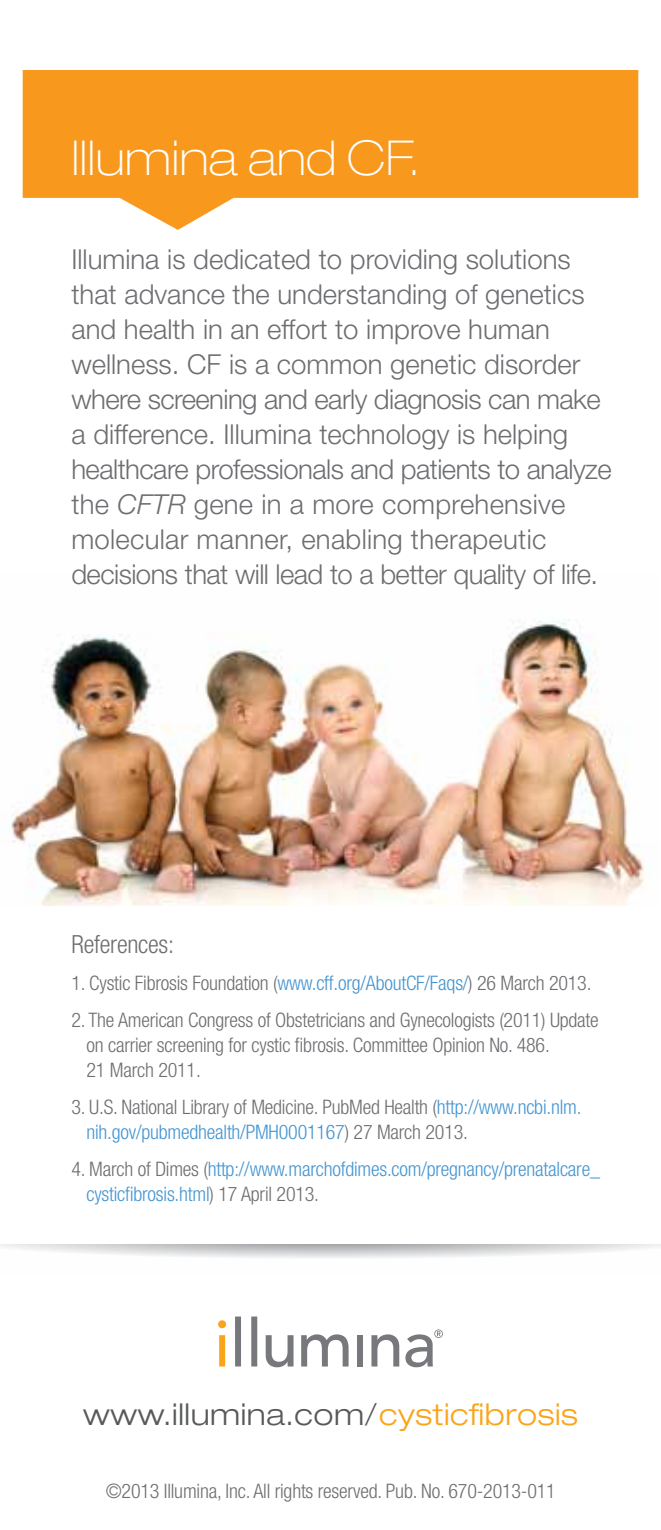
<style>
.page{position:relative;width:661px;height:1530px;background:#fff}
.page>*{position:absolute;margin:0;border:0;box-sizing:border-box;transform-origin:0 0}
.t1{font:100 expanded 48.25px "Helvetica Neue LT Std";color:#fff}
.t2{font:300 expanded 30px "Helvetica Neue LT Std";letter-spacing:.02em;color:#58595b}
.t3{font:300 27.5px/35px "Helvetica Neue LT Std";color:#6d6e71}
.t4{font:300 condensed 25px "Helvetica Neue LT Std";letter-spacing:-.01em;color:#6d6e71}
.t5{font:300 condensed 20px/25px "Helvetica Neue LT Std";letter-spacing:-.01em;color:#6d6e71}
.t6{font:300 condensed 20px/25px "Helvetica Neue LT Std";letter-spacing:-.01em;color:#4495d1}
.s1{font-style:italic}
.s2{color:#4495d1}
.s3{color:#6d6e71}
.s4{color:#faa41a}
</style>
<div class="page">
<svg style="left:23px;top:70px;width:614px;height:160px;fill:#f8991d"></svg>
<svg style="left:0;top:1244px;width:660px;height:14px"></svg>
<img style="left:11px;top:621px;width:634px;height:284px">
<div style="left:219px;top:1335px;width:6px;height:32px;background:#faa41a"></div>
<div style="left:235px;top:1317px;width:6px;height:49px;background:#77787b"></div>
<div style="left:251px;top:1317px;width:6px;height:49px;background:#77787b"></div>
<svg style="left:265px;top:1335px;width:28px;height:32px"></svg>
<svg style="left:301px;top:1334px;width:47px;height:33px"></svg>
<div style="left:356px;top:1335px;width:6px;height:32px;background:#77787b"></div>
<svg style="left:371px;top:1334px;width:28px;height:33px"></svg>
<div style="left:218px;top:1320px;width:8px;height:8px;background:#faa41a;border-radius:50%"></div>
<svg style="left:405px;top:1330px;width:37px;height:37px"></svg>
<h1 class="t1" style="left:71px;top:129px;width:349px">Illumina and CF.</h1>
<p class="t3" style="left:71px;top:241px;width:541px">Illumina is dedicated to providing solutions that advance the understanding of genetics and health in an effort to improve human wellness. CF is a common genetic disorder where screening and early diagnosis can make a difference. Illumina technology is helping healthcare professionals and patients to analyze the <span class="s1">CFTR</span> gene in a more comprehensive molecular manner, enabling therapeutic decisions that will lead to a better quality of life.</p>
<p class="t4" style="left:71px;top:930px;width:104px">References:</p>
<p class="t5" style="left:71px;top:970px;width:521px">1. Cystic Fibrosis Foundation (<span class="s2">www.cff.org/AboutCF/Faqs/</span>) 26 March 2013.</p>
<p class="t5" style="left:86px;top:1007px;width:513px;text-indent:-15px">2. The American Congress of Obstetricians and Gynecologists (2011) Update on carrier screening for cystic fibrosis. Committee Opinion No. 486.<br>21 March 2011.</p>
<p class="t5" style="left:86px;top:1094px;width:496px;text-indent:-15px">3. U.S. National Library of Medicine. PubMed Health (<span class="s2">http://www.ncbi.nlm. nih.gov/pubmedhealth/PMH0001167</span>) 27 March 2013.</p>
<p class="t6" style="left:86px;top:1156px;width:514px;text-indent:-15px"><span class="s3">4. March of Dimes (</span>http://www.marchofdimes.com/pregnancy/prenatalcare_ cysticfibrosis.html<span class="s3">) 17 April 2013.</span></p>
<p class="t2" style="left:83px;top:1396px;width:496px">www.illumina.com/<span class="s4">cysticfibrosis</span></p>
<p class="t5" style="left:106px;top:1478px;width:451px">©2013 Illumina, Inc. All rights reserved. Pub. No. 670-2013-011</p>
</div>
